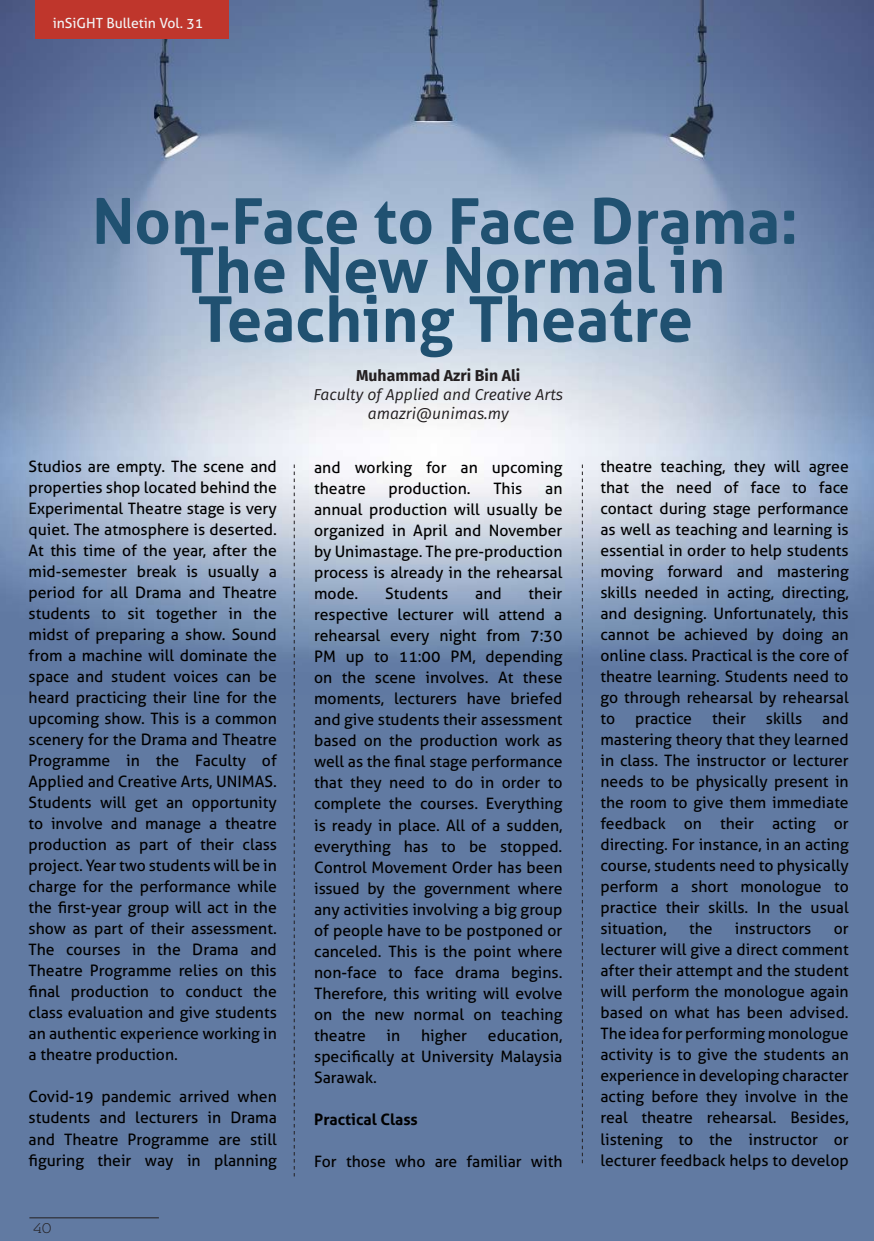
<style>
.page{position:relative;width:874px;height:1241px;background:#fff}
.page>*{position:absolute;margin:0;border:0;box-sizing:border-box;transform-origin:0 0}
.t1{font:700 63px/49px "Aller";color:#205171;text-align:center}
.t2{font:15.75px/21px "Aller";color:#000;text-align:justify}
.t3{font:italic 15.75px/18.9px "Fira Sans";color:#231f20;text-align:center}
.t4{font:700 15.75px "Fira Sans";color:#231f20}
.t5{font:700 15.75px "Aller";color:#000}
.t6{font:14px "Aller";color:#f2f3f4}
.t7{font:300 14px "Kontrapunkt Bob";color:#231f20}
</style>
<div class="page">
<div style="left:0;top:0;width:873px;height:1240px;background:#617aa2"></div>
<img style="left:0;top:0;width:873px;height:693px">
<svg style="left:294px;top:464px;width:1px;height:712px"></svg>
<svg style="left:581px;top:464px;width:1px;height:698px"></svg>
<div style="left:35px;top:0;width:193px;height:39px;background:#bf362c"></div>
<hr style="left:29px;top:1217px;width:130px;height:1px;background:#231f20">
<p class="t6" style="left:53px;top:14px;width:152px">inSiGHT Bulletin Vol. 31</p>
<h1 class="t1" style="left:92px;top:196px;width:707px">Non-Face to Face Drama:<br>The New Normal in<br>Teaching Theatre</h1>
<p class="t4" style="left:356px;top:362px;width:165px">Muhammad Azri Bin Ali</p>
<p class="t3" style="left:313px;top:385px;width:251px">Faculty of Applied and Creative Arts amazri@unimas.my</p>
<p class="t2" style="left:314px;top:457px;width:250px">and working for an upcoming theatre</p>
<p class="t2" style="left:29px;top:456px;width:250px">Studios are empty. The scene and properties shop located behind the Experimental Theatre stage is very quiet. The atmosphere is deserted.<br>At this time of the year, after the mid-semester break is usually a period for all Drama and Theatre students to sit together in the midst of preparing a show. Sound from a machine will dominate the space and student voices can be heard practicing their line for the upcoming show. This is a common scenery for the Drama and Theatre Programme in the Faculty of Applied and Creative Arts, UNIMAS.<br>Students will get an opportunity to involve and manage a theatre production as part of their class project. Year two students will be in charge for the performance while the first-year group will act in the show as part of their assessment.<br>The courses in the Drama and Theatre Programme relies on this final production to conduct the class evaluation and give students an authentic experience working in a theatre production.</p>
<p class="t2" style="left:29px;top:1086px;width:250px">Covid-19 pandemic arrived when students and lecturers in Drama and Theatre Programme are still figuring their way in planning</p>
<p class="t2" style="left:600px;top:456px;width:250px">theatre teaching, they will agree that the need of face to face contact during stage performance as well as teaching and learning is essential in order to help students moving forward and mastering skills needed in acting, directing, and designing. Unfortunately, this cannot be achieved by doing an online class. Practical is the core of theatre learning. Students need to go through rehearsal by rehearsal to</p>
<p class="t2" style="left:388px;top:478px;width:83px">production.</p>
<p class="t2" style="left:493px;top:478px;width:31px">This</p>
<p class="t2" style="left:314px;top:478px;width:250px;text-indent:231px">an annual production will usually be organized in April and November by Unimastage. The pre-production process is already in the rehearsal mode.</p>
<p class="t2" style="left:314px;top:583px;width:250px;text-indent:214px">their respective lecturer will attend a rehearsal every night from 7:30<br>PM up to 11:00 PM, depending on the scene involves. At these moments, lecturers have briefed and give students their assessment based on the production work as well as the final stage performance that they need to do in order to complete the courses. Everything is ready in place. All of a sudden, everything has to be stopped.<br>Control Movement Order has been issued by the government where any activities involving a big group of people have to be postponed or canceled. This is the point where non-face to face drama begins.<br>Therefore, this writing will evolve on the new normal on teaching theatre</p>
<p class="t2" style="left:385px;top:583px;width:65px">Students</p>
<p class="t2" style="left:475px;top:583px;width:28px">and</p>
<p class="t2" style="left:600px;top:708px;width:250px;text-indent:222px">and mastering theory that they learned in class. The instructor or lecturer needs to be physically present in the room to give them immediate feedback on their acting or directing. For instance, in an acting course, students need to physically perform a short monologue to practice their skills. In the usual situation,</p>
<p class="t2" style="left:634px;top:708px;width:58px">practice</p>
<p class="t2" style="left:711px;top:708px;width:35px">their</p>
<p class="t2" style="left:765px;top:708px;width:38px">skills</p>
<p class="t2" style="left:688px;top:918px;width:25px">the</p>
<p class="t2" style="left:734px;top:918px;width:78px">instructors</p>
<p class="t2" style="left:600px;top:918px;width:250px;text-indent:233px">or lecturer will give a direct comment after their attempt and the student will perform the monologue again based on what has been advised.<br>The idea for performing monologue activity is to give the students an experience in developing character acting before they involve in the real theatre rehearsal. Besides, listening to the instructor or lecturer feedback helps to develop</p>
<p class="t2" style="left:314px;top:1024px;width:250px;text-indent:174px">education, specifically at University Malaysia Sarawak.</p>
<p class="t5" style="left:314px;top:1109px;width:105px">Practical Class</p>
<p class="t2" style="left:314px;top:1150px;width:250px">For those who are familiar with</p>
<p class="t2" style="left:386px;top:1024px;width:15px">in</p>
<p class="t2" style="left:421px;top:1024px;width:48px">higher</p>
<p class="t7" style="left:33px;top:1220px;width:20px">40</p>
</div>
